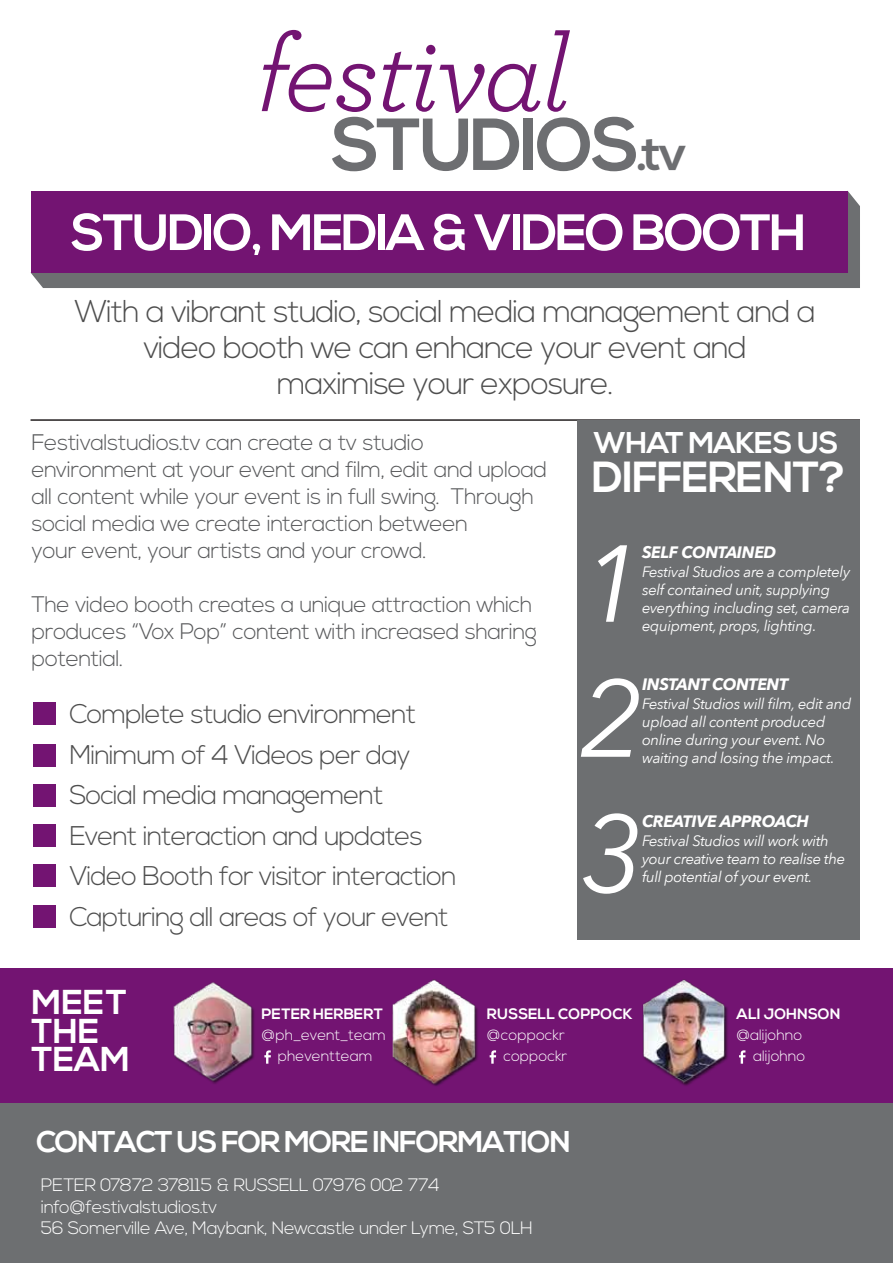
<style>
.page{position:relative;width:893px;height:1263px;background:#fff}
.page>*{position:absolute;margin:0;border:0;box-sizing:border-box;transform-origin:0 0}
.t1{font:italic 110.4px "Archer";letter-spacing:-.025em;color:#731472}
.t2{font:italic 108px/135px "Avenir Next";color:#fff;text-align:justify}
.t3{font:700 73.5px "Nexa";letter-spacing:-.035em;color:#6d6e71}
.t4{font:700 51px "Nexa";letter-spacing:-.04em;color:#fff}
.t5{font:700 43.5px "Nexa";letter-spacing:-.025em;color:#fff}
.t6{font:700 34.5px/28.5px "Nexa";color:#fff}
.t7{font:300 31.5px/36px "Nexa";letter-spacing:-.04em;color:#4e4e4e;text-align:center}
.t8{font:700 30px "Nexa";letter-spacing:-.04em;color:#fff}
.t9{font:300 27px/40.5px "Nexa";letter-spacing:-.04em;color:#4e4e4e}
.t10{font:300 22.5px/27px "Nexa";letter-spacing:-.025em;color:#58595b}
.t11{font:300 18px/21.6px "Nexa";letter-spacing:-.025em;color:#fff}
.t12{font:italic 700 16.5px "Avenir Next";letter-spacing:-.025em;color:#fff}
.t13{font:italic 15px/18px "Avenir Next";letter-spacing:-.025em;color:#fff}
.t14{font:300 15px/21px "Nexa";color:#fff;text-align:right}
.t15{font:700 15px "Nexa";color:#fff}
.s1{font-size:49.05px}
</style>
<div class="page">
<svg style="left:31px;top:191px;width:829px;height:97px;background:#6f6b72"></svg>
<div style="left:31px;top:191px;width:816px;height:81px;background:#731472"></div>
<hr style="left:31px;top:419px;width:829px;height:2px;background:#231f20">
<div style="left:578px;top:420px;width:282px;height:519px;background:#6d6f71"></div>
<div style="left:0;top:1092px;width:893px;height:171px;background:#6d6f71"></div>
<div style="left:33px;top:702px;width:22px;height:22px;background:#731472"></div>
<div style="left:33px;top:744px;width:22px;height:22px;background:#731472"></div>
<div style="left:33px;top:784px;width:22px;height:22px;background:#731472"></div>
<div style="left:33px;top:824px;width:22px;height:22px;background:#731472"></div>
<div style="left:33px;top:865px;width:22px;height:22px;background:#731472"></div>
<div style="left:33px;top:905px;width:22px;height:22px;background:#731472"></div>
<div style="left:0;top:968px;width:893px;height:135px;background:#731472"></div>
<img style="left:643px;top:979px;width:85px;height:107px">
<img style="left:173px;top:982px;width:81px;height:102px">
<img style="left:392px;top:979px;width:86px;height:107px">
<svg style="left:264px;top:1050px;width:7px;height:14px"></svg>
<svg style="left:490px;top:1050px;width:6px;height:14px"></svg>
<svg style="left:739px;top:1050px;width:6px;height:14px"></svg>
<h1 class="t1" style="left:255px;top:-4px;width:317px">festival</h1>
<h3 class="t3" style="left:331px;top:102px;width:357px">STUDIOS<span class="s1">.tv</span></h3>
<h3 class="t4" style="left:71px;top:203px;width:737px">STUDIO, MEDIA &amp; VIDEO BOOTH</h3>
<h3 class="t7" style="left:75px;top:294px;width:743px">With a vibrant studio, social media management and a video booth we can enhance your event and maximise your exposure.</h3>
<h3 class="t10" style="left:32px;top:430px;width:517px">Festivalstudios.tv can create a tv studio environment at your event and film, edit and upload all content while your event is in full swing. Through social media we create interaction between<br>your event, your artists and your crowd.</h3>
<h3 class="t10" style="left:32px;top:592px;width:507px">The video booth creates a unique attraction which produces “Vox Pop” content with increased sharing potential.</h3>
<h3 class="t9" style="left:69px;top:695px;width:389px">Complete studio environment<br>Minimum of 4 Videos per day<br>Social media management<br>Event interaction and updates<br>Video Booth for visitor interaction<br>Capturing all areas of your event</h3>
<h3 class="t8" style="left:594px;top:425px;width:246px">WHAT MAKES US</h3>
<h3 class="t5" style="left:592px;top:452px;width:255px">DIFFERENT?</h3>
<h2 class="t2" style="left:581px;top:512px;width:64px">1<br>2<br>3</h2>
<p class="t12" style="left:642px;top:538px;width:136px">SELF CONTAINED</p>
<p class="t13" style="left:642px;top:562px;width:210px">Festival Studios are a completely self contained unit, supplying everything including set, camera equipment, props, lighting.</p>
<p class="t12" style="left:642px;top:670px;width:148px">INSTANT CONTENT</p>
<p class="t13" style="left:642px;top:694px;width:211px">Festival Studios will film, edit and upload all content produced online during your event. No waiting and losing the impact.</p>
<p class="t12" style="left:642px;top:806px;width:169px">CREATIVE APPROACH</p>
<p class="t13" style="left:642px;top:831px;width:205px">Festival Studios will work with your creative team to realise the full potential of your event.</p>
<h3 class="t6" style="left:32px;top:989px;width:100px">MEET<br>THE<br>TEAM</h3>
<p class="t15" style="left:261px;top:1005px;width:123px">PETER HERBERT</p>
<p class="t14" style="left:261px;top:1025px;width:126px;text-align:center">@ph_event_team pheventteam</p>
<p class="t15" style="left:487px;top:1005px;width:147px">RUSSELL COPPOCK</p>
<p class="t14" style="left:487px;top:1025px;width:82px">@coppockr coppockr</p>
<h3 class="t8" style="left:36px;top:1124px;width:536px">CONTACT US FOR MORE INFORMATION</h3>
<p class="t11" style="left:41px;top:1175px;width:494px">PETER 07872 378115 &amp; RUSSELL 07976 002 774 info@festivalstudios.tv<br>56 Somerville Ave, Maybank, Newcastle under Lyme, ST5 0LH</p>
<p class="t15" style="left:737px;top:1005px;width:105px">ALI JOHNSON</p>
<p class="t14" style="left:737px;top:1025px;width:70px">@alijohno alijohno</p>
</div>
